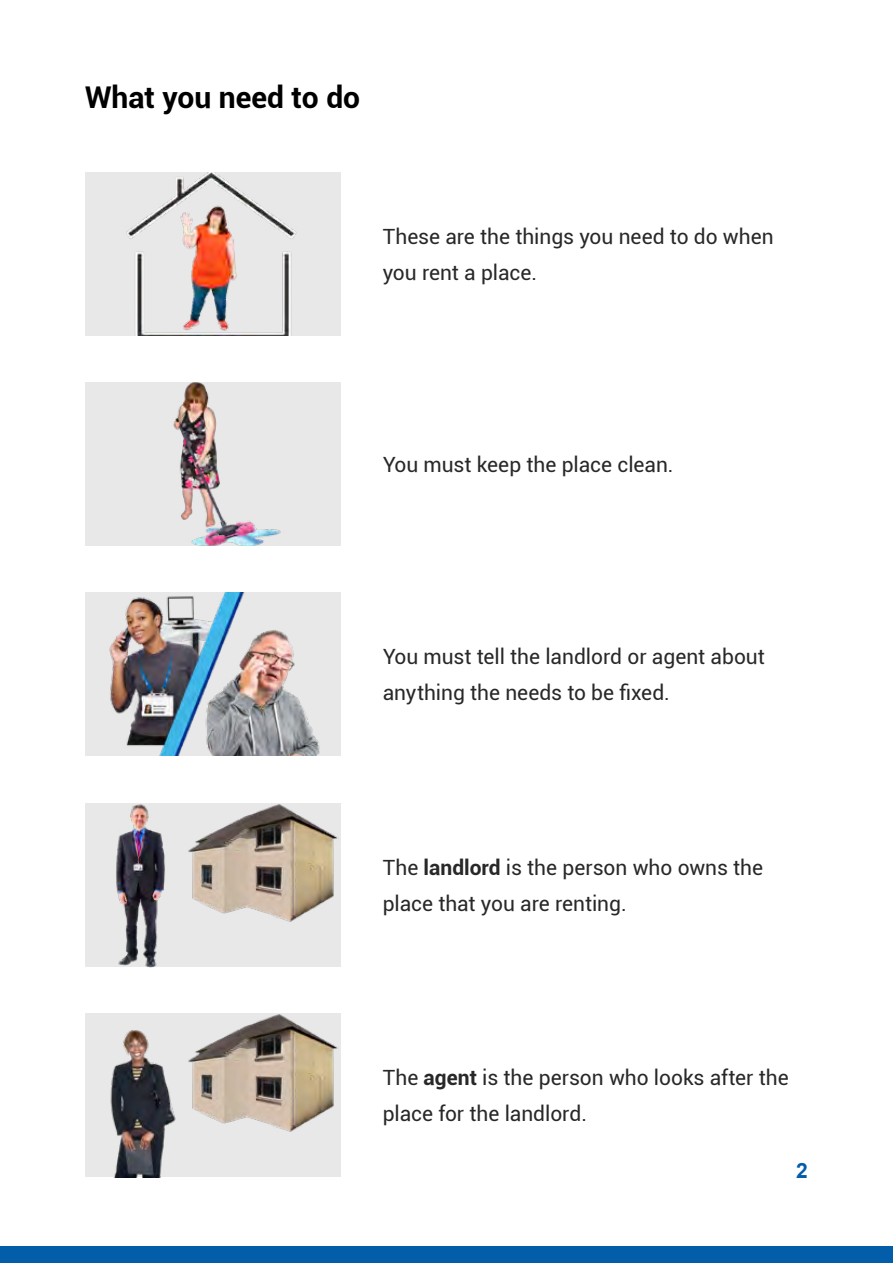
<style>
.page{position:relative;width:893px;height:1263px;background:#fff}
.page>*{position:absolute;margin:0;border:0;box-sizing:border-box;transform-origin:0 0}
.t1{font:700 30px "Roboto";color:#000}
.t2{font:21px/36px "Roboto";color:#292829}
.t3{font:700 21px "Arial";color:#045da9}
.s1{font-weight:700}
</style>
<div class="page">
<div style="left:0;top:1246px;width:893px;height:17px;background:#045da9"></div>
<div style="left:85px;top:803px;width:255px;height:164px;background:#e8e8e8"></div>
<img style="left:188px;top:804px;width:151px;height:118px">
<div style="left:85px;top:1013px;width:255px;height:164px;background:#e8e8e8"></div>
<img style="left:188px;top:1014px;width:151px;height:118px">
<img style="left:116px;top:804px;width:49px;height:163px">
<img style="left:110px;top:1030px;width:66px;height:147px">
<div style="left:85px;top:382px;width:255px;height:164px;background:#e8e8e8"></div>
<img style="left:173px;top:382px;width:108px;height:164px">
<div style="left:85px;top:172px;width:255px;height:164px;background:#e8e8e8"></div>
<img style="left:126px;top:172px;width:171px;height:164px">
<div style="left:85px;top:592px;width:255px;height:164px;background:#e8e8e8"></div>
<img style="left:109px;top:592px;width:211px;height:164px">
<h1 class="t1" style="left:85px;top:76px;width:277px">What you need to do</h1>
<p class="t2" style="left:383px;top:218px;width:393px">These are the things you need to do when you rent a place.</p>
<p class="t2" style="left:383px;top:445px;width:292px">You must keep the place clean.</p>
<p class="t2" style="left:383px;top:637px;width:384px">You must tell the landlord or agent about anything the needs to be fixed.</p>
<p class="t2" style="left:383px;top:849px;width:382px">The <span class="s1">landlord</span> is the person who owns the place that you are renting.</p>
<p class="t2" style="left:383px;top:1059px;width:408px">The <span class="s1">agent</span> is the person who looks after the place for the landlord.</p>
<p class="t3" style="left:796px;top:1157px;width:13px">2</p>
</div>
